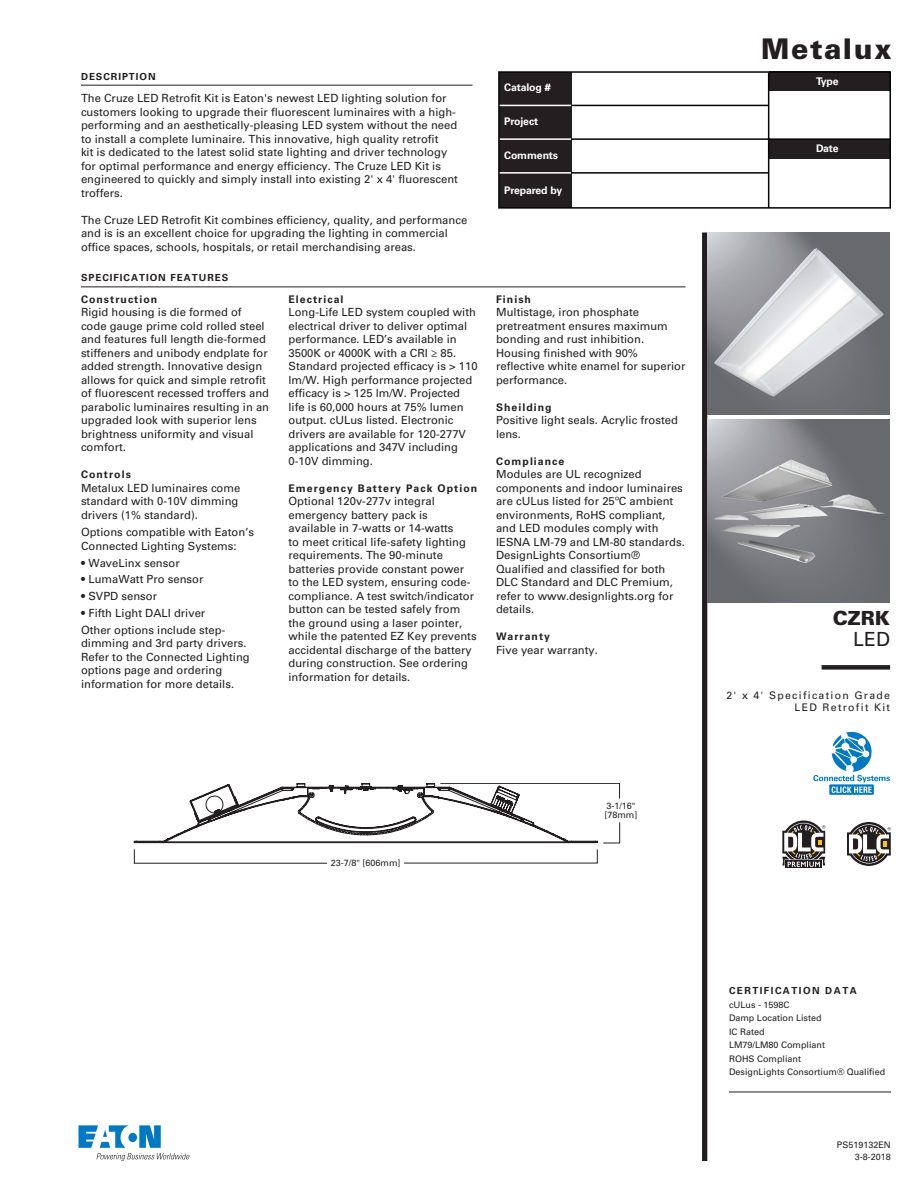
<style>
.page{position:relative;width:918px;height:1188px;background:#fff}
.page>*{position:absolute;margin:0;border:0;box-sizing:border-box;transform-origin:0 0}
.t1{font:900 28.5px "Univers LT Std";letter-spacing:.05em;color:#231f20}
.t2{font:900 19.5px "Univers LT Std";color:#231f20}
.t3{font:19.5px "Univers LT Std";color:#231f20}
.t4{font:11.25px/13.5px "Univers LT Std";color:#231f20}
.t5{font:700 10.5px "Univers LT Std";letter-spacing:.1em;color:#231f20}
.t6{font:700 10.5px "Univers LT Std";letter-spacing:-.01em;color:#fff}
.t7{font:10.5px/12px "Univers LT Std";letter-spacing:.125em;color:#231f20;text-align:right}
.t8{font:700 9.75px "Univers LT Std";letter-spacing:.1em;color:#231f20}
.t9{font:700 9.75px "Univers LT Std";letter-spacing:.15em;color:#231f20}
.t10{font:9px/13.5px "Univers LT Std";color:#231f20}
.s1{font-weight:300}
</style>
<div class="page">
<div style="left:702px;top:232px;width:5px;height:929px;background:#231f20"></div>
<img style="left:707px;top:232px;width:183px;height:182px">
<img style="left:707px;top:420px;width:183px;height:182px">
<div style="left:499px;top:72px;width:72px;height:136px;background:#231f20"></div>
<div style="left:769px;top:72px;width:121px;height:19px;background:#231f20"></div>
<div style="left:769px;top:139px;width:121px;height:20px;background:#231f20"></div>
<hr style="left:571px;top:105px;width:198px;height:1px;background:#040503">
<hr style="left:499px;top:105px;width:72px;height:1px;background:#fff">
<hr style="left:571px;top:172px;width:198px;height:2px;background:#040503">
<hr style="left:499px;top:172px;width:72px;height:2px;background:#fff">
<hr style="left:768px;top:72px;width:1px;height:136px;background:#040503">
<hr style="left:571px;top:138px;width:319px;height:2px;background:#040503">
<hr style="left:500px;top:138px;width:71px;height:2px;background:#fff">
<div style="left:498px;top:71px;width:393px;height:138px;border:2px solid #040503"></div>
<hr style="left:81px;top:287px;width:605px;height:1px;background:#231f20">
<div style="left:822px;top:665px;width:68px;height:5px;background:#231f20"></div>
<hr style="left:81px;top:85px;width:391px;height:1px;background:#231f20">
<hr style="left:729px;top:1092px;width:162px;height:1px;background:#231f20">
<svg style="left:134px;top:783px;width:486px;height:81px"></svg>
<svg style="left:78px;top:1125px;width:111px;height:36px"></svg>
<svg style="left:847px;top:822px;width:44px;height:44px"></svg>
<div style="left:785px;top:860px;width:37px;height:8px;background:#211d1e"></div>
<svg style="left:782px;top:821px;width:43px;height:46px"></svg>
<svg style="left:813px;top:732px;width:77px;height:63px"></svg>
<p class="t8" style="left:81px;top:71px;width:76px">DESCRIPTION</p>
<p class="t4" style="left:81px;top:92px;width:378px">The Cruze LED Retrofit Kit is Eaton's newest LED lighting solution for customers looking to upgrade their fluorescent luminaires with a high&shy;performing and an aesthetically-pleasing LED system without the need to install a complete luminaire. This innovative, high quality retrofit<br>kit is dedicated to the latest solid state lighting and driver technology for optimal performance and energy efficiency. The Cruze LED Kit is engineered to quickly and simply install into existing 2' x 4' fluorescent troffers.</p>
<p class="t4" style="left:81px;top:213px;width:388px">The Cruze LED Retrofit Kit combines efficiency, quality, and performance and is is an excellent choice for upgrading the lighting in commercial office spaces, schools, hospitals, or retail merchandising areas.</p>
<p class="t8" style="left:81px;top:272px;width:149px">SPECIFICATION FEATURES</p>
<p class="t5" style="left:81px;top:293px;width:78px">Construction</p>
<p class="t4" style="left:81px;top:305px;width:190px">Rigid housing is die formed of code gauge prime cold rolled steel and features full length die-formed stiffeners and unibody endplate for added strength. Innovative design allows for quick and simple retrofit of fluorescent recessed troffers and parabolic luminaires resulting in an upgraded look with superior lens brightness uniformity and visual comfort.</p>
<p class="t5" style="left:81px;top:468px;width:51px">Controls</p>
<p class="t4" style="left:81px;top:481px;width:161px">Metalux LED luminaires come standard with 0-10V dimming drivers (1% standard).</p>
<p class="t4" style="left:81px;top:526px;width:175px">Options compatible with Eaton’s<br>Connected Lighting Systems:</p>
<p class="t4" style="left:81px;top:556px;width:100px">• WaveLinx sensor</p>
<p class="t4" style="left:81px;top:573px;width:124px">• LumaWatt Pro sensor</p>
<p class="t4" style="left:81px;top:589px;width:78px">• SVPD sensor</p>
<p class="t4" style="left:81px;top:605px;width:146px;line-height:16.8px">• Fifth Light DALI driver<br>Other options include step-</p>
<p class="t4" style="left:81px;top:636px;width:170px">dimming and 3rd party drivers.<br>Refer to the Connected Lighting options page and ordering information for more details.</p>
<p class="t5" style="left:289px;top:293px;width:56px">Electrical</p>
<p class="t4" style="left:289px;top:305px;width:191px">Long-Life LED system coupled with electrical driver to deliver optimal performance. LED’s available in<br>3500K or 4000K with a CRI ≥ 85.<br>Standard projected efficacy is &gt; 110 lm/W. High performance projected efficacy is &gt; 125 lm/W. Projected life is 60,000 hours at 75% lumen output. cULus listed. Electronic drivers are available for 120-277V applications and 347V including<br>0-10V dimming.</p>
<p class="t5" style="left:289px;top:482px;width:190px">Emergency Battery Pack Option</p>
<p class="t4" style="left:289px;top:494px;width:190px">Optional 120v-277v integral emergency battery pack is available in 7-watts or 14-watts<br>to meet critical life-safety lighting requirements. The 90-minute batteries provide constant power to the LED system, ensuring code&shy;compliance. A test switch/indicator button can be tested safely from the ground using a laser pointer, while the patented EZ Key prevents accidental discharge of the battery during construction. See ordering information for details.</p>
<p class="t6" style="left:504px;top:81px;width:48px">Catalog #</p>
<p class="t6" style="left:504px;top:116px;width:36px">Project</p>
<p class="t6" style="left:504px;top:149px;width:56px">Comments</p>
<p class="t6" style="left:504px;top:184px;width:60px">Prepared by</p>
<p class="t5" style="left:496px;top:293px;width:37px">Finish</p>
<p class="t4" style="left:496px;top:305px;width:191px">Multistage, iron phosphate pretreatment ensures maximum bonding and rust inhibition.<br>Housing finished with 90% reflective white enamel for superior performance.</p>
<p class="t5" style="left:496px;top:401px;width:57px">Sheilding</p>
<p class="t4" style="left:496px;top:413px;width:183px">Positive light seals. Acrylic frosted lens.</p>
<p class="t5" style="left:496px;top:455px;width:70px">Compliance</p>
<p class="t4" style="left:496px;top:467px;width:190px">Modules are UL recognized components and indoor luminaires are cULus listed for 25ºC ambient environments, RoHS compliant, and LED modules comply with<br>IESNA LM-79 and LM-80 standards.<br>DesignLights Consortium<span class="s1">®<br></span>Qualified and classified for both<br>DLC Standard and DLC Premium, refer to www.designlights.org for details.</p>
<p class="t5" style="left:496px;top:630px;width:56px">Warranty</p>
<p class="t4" style="left:496px;top:643px;width:103px">Five year warranty.</p>
<p class="t10" style="left:331px;top:856px;width:71px">23-7/8" [606mm]</p>
<p class="t10" style="left:604px;top:802px;width:34px;line-height:9px">3-1/16" [78mm]</p>
<h1 class="t1" style="left:761px;top:31px;width:132px">Metalux</h1>
<p class="t6" style="left:816px;top:75px;width:24px">Type</p>
<p class="t6" style="left:816px;top:143px;width:24px">Date</p>
<h2 class="t2" style="left:833px;top:606px;width:59px">CZRK</h2>
<h2 class="t3" style="left:853px;top:628px;width:38px">LED</h2>
<p class="t7" style="left:726px;top:689px;width:165px">2' x 4' Specification Grade<br>LED Retrofit Kit</p>
<p class="t9" style="left:729px;top:985px;width:129px">CERTIFICATION DATA</p>
<p class="t10" style="left:729px;top:998px;width:158px">cULus - 1598C<br>Damp Location Listed<br>IC Rated<br>LM79/LM80 Compliant<br>ROHS Compliant<br>DesignLights Consortium® Qualified</p>
<p class="t10" style="left:837px;top:1139px;width:56px;line-height:12px;text-align:right">PS519132EN<br>3-8-2018</p>
</div>
